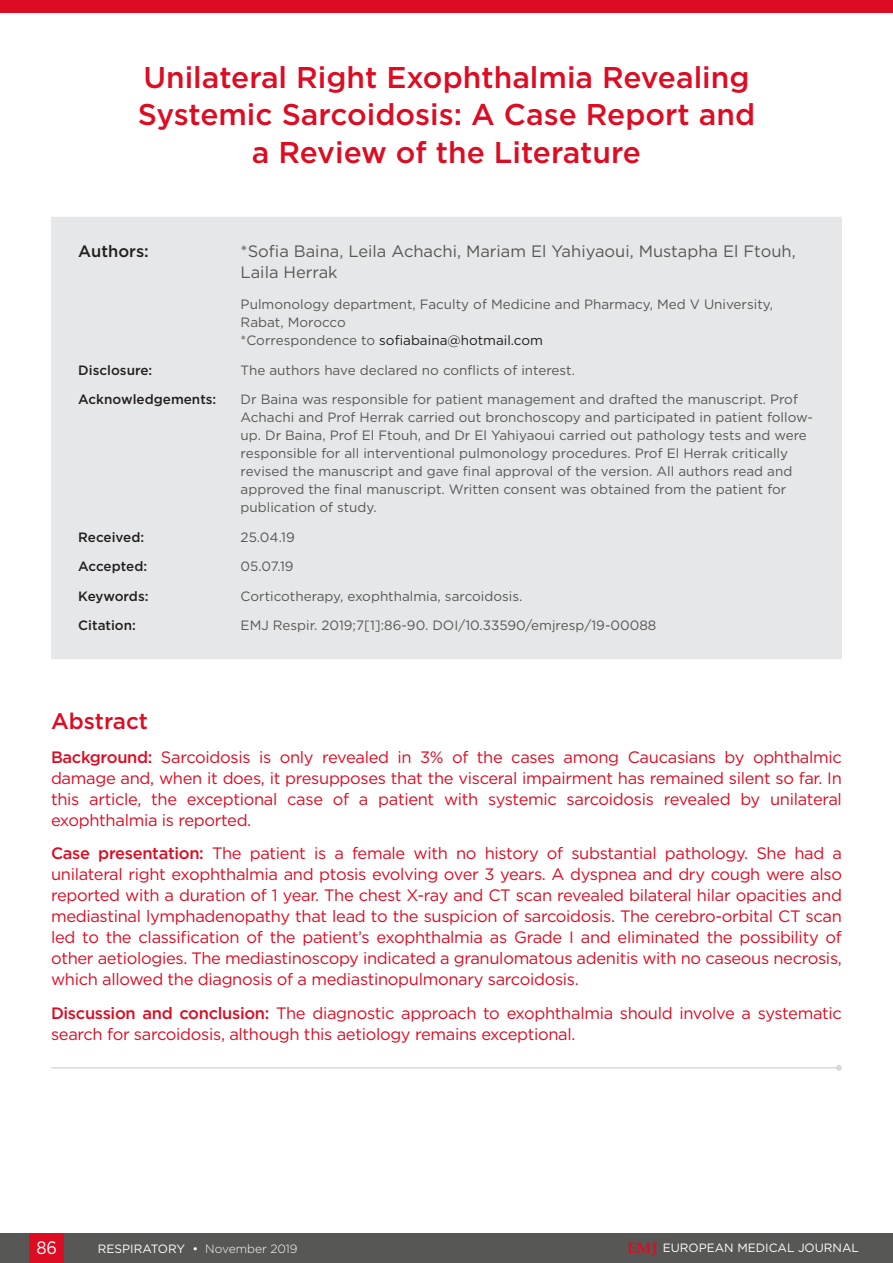
<style>
.page{position:relative;width:893px;height:1263px;background:#fff}
.page>*{position:absolute;margin:0;border:0;box-sizing:border-box;transform-origin:0 0}
.t1{font:500 30px/37.5px "Gotham";color:#dc0c23;text-align:center}
.t2{font:500 22.5px "Gotham";color:#dc0c23}
.t3{font:18px "Gotham";color:#fff;scale:.9 1}
.t4{font:16.5px/21px "Gotham";letter-spacing:-.02em;color:#dc0c23;text-align:justify}
.t5{font:16.5px/21px "Gotham";color:#575756}
.Article_Details__Aut{font:500 16.5px "Gotham";color:#231f20}
.Article_Details_Body{font:13.5px/18px "Gotham";color:#575756}
.Article_Details_Head{font:500 13.5px "Gotham";color:#231f20}
.t6{font:12px "Gotham";color:#fff}
.s1{color:#1d1d1d}
.s2{font-weight:500}
.s3{font-weight:300}
.s4{font-family:"Palatino Linotype";font-weight:700;font-size:15px;color:#dc0c23}
</style>
<div class="page">
<div style="left:0;top:1233px;width:893px;height:30px;background:#575756"></div>
<div style="left:30px;top:1233px;width:34px;height:30px;background:#dc0c23"></div>
<div style="left:51px;top:217px;width:791px;height:442px;background:#e6e7e9"></div>
<div style="left:0;top:0;width:893px;height:13px;background:#dc0c23"></div>
<hr style="left:52px;top:1067px;width:787px;height:1px;background:#dbd9dc">
<svg style="left:836px;top:1065px;width:6px;height:6px"></svg>
<p class="t1" style="left:138px;top:58px;width:619px">Unilateral Right Exophthalmia Revealing<br>Systemic Sarcoidosis: A Case Report and a Review of the Literature</p>
<p class="Article_Details__Aut" style="left:78px;top:241px;width:72px">Authors:</p>
<p class="t5" style="left:241px;top:241px;width:557px">*Sofia Baina, Leila Achachi, Mariam El Yahiyaoui, Mustapha El Ftouh,<br>Laila Herrak</p>
<p class="Article_Details_Body" style="left:241px;top:295px;width:534px">Pulmonology department, Faculty of Medicine and Pharmacy, Med V University,<br>Rabat, Morocco<br>*Correspondence to <span class="s1">sofiabaina@hotmail.com</span></p>
<p class="Article_Details_Head" style="left:78px;top:361px;width:76px">Disclosure:</p>
<p class="Article_Details_Body" style="left:241px;top:360px;width:336px">The authors have declared no conflicts of interest.</p>
<p class="Article_Details_Head" style="left:78px;top:390px;width:140px">Acknowledgements:</p>
<p class="Article_Details_Body" style="left:241px;top:390px;width:574px">Dr Baina was responsible for patient management and drafted the manuscript. Prof Achachi and Prof Herrak carried out bronchoscopy and participated in patient follow&shy;up. Dr Baina, Prof El Ftouh, and Dr El Yahiyaoui carried out pathology tests and were responsible for all interventional pulmonology procedures. Prof El Herrak critically revised the manuscript and gave final approval of the version. All authors read and approved the final manuscript. Written consent was obtained from the patient for publication of study.</p>
<p class="Article_Details_Head" style="left:78px;top:528px;width:67px">Received:</p>
<p class="Article_Details_Body" style="left:241px;top:528px;width:56px">25.04.19</p>
<p class="Article_Details_Head" style="left:78px;top:558px;width:70px">Accepted:</p>
<p class="Article_Details_Body" style="left:241px;top:557px;width:55px">05.07.19</p>
<p class="Article_Details_Head" style="left:78px;top:587px;width:72px">Keywords:</p>
<p class="Article_Details_Body" style="left:241px;top:587px;width:283px">Corticotherapy, exophthalmia, sarcoidosis.</p>
<p class="Article_Details_Head" style="left:78px;top:617px;width:59px">Citation:</p>
<p class="Article_Details_Body" style="left:241px;top:616px;width:417px">EMJ Respir. 2019;7[1]:86-90. DOI/10.33590/emjresp/19-00088</p>
<p class="t2" style="left:51px;top:706px;width:99px">Abstract</p>
<p class="t4" style="left:51px;top:746px;width:792px"><span class="s2">Background:</span> Sarcoidosis is only revealed in 3% of the cases among Caucasians by ophthalmic damage and, when it does, it presupposes that the visceral impairment has remained silent so far. In this article, the exceptional case of a patient with systemic sarcoidosis revealed by unilateral exophthalmia is reported.</p>
<p class="t4" style="left:51px;top:843px;width:792px"><span class="s2">Case presentation:</span> The patient is a female with no history of substantial pathology. She had a unilateral right exophthalmia and ptosis evolving over 3 years. A dyspnea and dry cough were also reported with a duration of 1 year. The chest X-ray and CT scan revealed bilateral hilar opacities and mediastinal lymphadenopathy that lead to the suspicion of sarcoidosis. The cerebro-orbital CT scan led to the classification of the patient’s exophthalmia as Grade I and eliminated the possibility of other aetiologies. The mediastinoscopy indicated a granulomatous adenitis with no caseous necrosis, which allowed the diagnosis of a mediastinopulmonary sarcoidosis.</p>
<p class="t4" style="left:51px;top:1002px;width:792px"><span class="s2">Discussion and conclusion:</span> The diagnostic approach to exophthalmia should involve a systematic search for sarcoidosis, although this aetiology remains exceptional.</p>
<p class="t3" style="left:37px;top:1236px;width:24px">86</p>
<p class="t6" style="left:98px;top:1241px;width:201px">RESPIRATORY • <span class="s3">November 2019</span></p>
<p class="t6" style="left:627px;top:1240px;width:233px"><span class="s4">EMJ</span> EUROPEAN MEDICAL JOURNAL</p>
</div>
